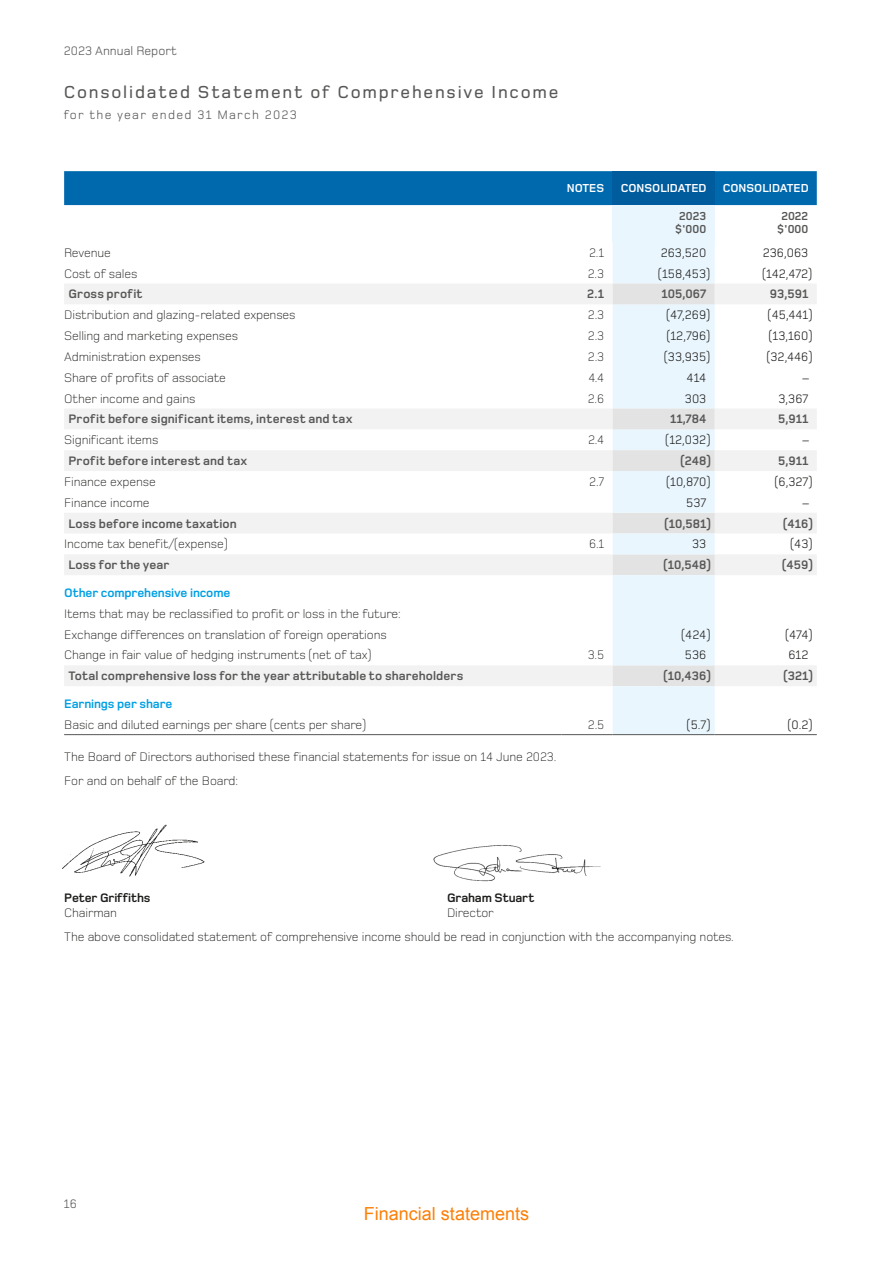
<style>
.page{position:relative;width:893px;height:1263px;background:#fff}
.page>*{position:absolute;margin:0;border:0;box-sizing:border-box;transform-origin:0 0}
.t1{font:500 18px "Foundry Monoline OT3";letter-spacing:.1em;color:#575756}
.t2{font:18px "Arial";color:#fc8008}
.t3{font:300 12.75px/23.5px "Foundry Monoline OT3";letter-spacing:-.01em;color:#1d1d1b}
.t4{font:700 12.75px "Foundry Monoline OT3";letter-spacing:.005em;color:#575756}
.t5{font:12.75px "Foundry Monoline OT3";color:#1d1d1b}
.t6{font:700 12.75px "Foundry Monoline OT3";letter-spacing:-.01em;color:#009fe3}
.t7{font:12.75px "Foundry Monoline OT3";letter-spacing:.1em;color:#575756}
.t8{font:700 12.75px "Foundry Monoline OT3";letter-spacing:-.01em;color:#1d1d1b}
.t9{font:12.75px "Foundry Monoline OT3";color:#575756}
.t10{font:700 12px "Foundry Monoline OT3";color:#fff}
.t11{font:700 12px/13.5px "Foundry Monoline OT3";color:#575756;text-align:center}
</style>
<div class="page">
<div style="left:64px;top:171px;width:753px;height:34px;background:#0069ae"></div>
<div style="left:613px;top:171px;width:102px;height:34px;background:#005c9d"></div>
<div style="left:613px;top:205px;width:102px;height:37px;background:#eaf6fe"></div>
<svg style="left:64px;top:283px;width:549px;height:403px"></svg>
<svg style="left:613px;top:242px;width:204px;height:492px"></svg>
<hr style="left:64px;top:734px;width:498px;height:1px;background:#575756">
<hr style="left:562px;top:734px;width:51px;height:1px;background:#575756">
<hr style="left:613px;top:734px;width:102px;height:1px;background:#575756">
<hr style="left:715px;top:734px;width:102px;height:1px;background:#575756">
<img style="left:62px;top:824px;width:143px;height:53px">
<img style="left:433px;top:845px;width:168px;height:37px">
<p class="t9" style="left:64px;top:42px;width:115px">2023 Annual Report</p>
<h1 class="t1" style="left:64px;top:79px;width:496px">Consolidated Statement of Comprehensive Income</h1>
<p class="t7" style="left:64px;top:106px;width:235px">for the year ended 31 March 2023</p>
<p class="t10" style="left:567px;top:180px;width:39px">NOTES</p>
<p class="t10" style="left:621px;top:180px;width:88px">CONSOLIDATED</p>
<p class="t10" style="left:723px;top:180px;width:88px">CONSOLIDATED</p>
<p class="t11" style="left:675px;top:209px;width:33px">2023 $'000</p>
<p class="t11" style="left:777px;top:209px;width:33px">2022 $'000</p>
<p class="t3" style="left:64px;top:240px;width:48px">Revenue</p>
<p class="t3" style="left:589px;top:240px;width:17px">2.1</p>
<p class="t5" style="left:661px;top:244px;width:47px">263,520</p>
<p class="t5" style="left:763px;top:244px;width:47px">236,063</p>
<p class="t3" style="left:64px;top:261px;width:75px">Cost of sales</p>
<p class="t3" style="left:588px;top:261px;width:18px">2.3</p>
<p class="t5" style="left:658px;top:264px;width:53px">(158,453)</p>
<p class="t5" style="left:762px;top:264px;width:51px">(142,472)</p>
<p class="t4" style="left:68px;top:285px;width:76px">Gross profit</p>
<p class="t4" style="left:587px;top:285px;width:18px">2.1</p>
<p class="t4" style="left:662px;top:285px;width:46px">105,067</p>
<p class="t4" style="left:770px;top:285px;width:40px">93,591</p>
<p class="t3" style="left:64px;top:302px;width:233px">Distribution and glazing-related expenses</p>
<p class="t3" style="left:588px;top:302px;width:18px">2.3</p>
<p class="t5" style="left:666px;top:306px;width:45px">(47,269)</p>
<p class="t5" style="left:768px;top:306px;width:46px">(45,441)</p>
<p class="t3" style="left:64px;top:323px;width:176px">Selling and marketing expenses</p>
<p class="t3" style="left:588px;top:323px;width:18px">2.3</p>
<p class="t5" style="left:667px;top:327px;width:45px">(12,796)</p>
<p class="t5" style="left:769px;top:327px;width:45px">(13,160)</p>
<p class="t3" style="left:64px;top:344px;width:138px">Administration expenses</p>
<p class="t3" style="left:588px;top:344px;width:18px">2.3</p>
<p class="t5" style="left:664px;top:348px;width:47px">(33,935)</p>
<p class="t5" style="left:767px;top:348px;width:47px">(32,446)</p>
<p class="t3" style="left:64px;top:365px;width:163px">Share of profits of associate</p>
<p class="t3" style="left:588px;top:365px;width:17px">4.4</p>
<p class="t5" style="left:687px;top:369px;width:21px">414</p>
<p class="t5" style="left:802px;top:369px;width:9px">–</p>
<p class="t3" style="left:64px;top:386px;width:133px">Other income and gains</p>
<p class="t3" style="left:588px;top:386px;width:18px">2.6</p>
<p class="t5" style="left:685px;top:389px;width:23px">303</p>
<p class="t5" style="left:778px;top:389px;width:31px">3,367</p>
<p class="t4" style="left:68px;top:410px;width:286px">Profit before significant items, interest and tax</p>
<p class="t4" style="left:670px;top:410px;width:38px">11,784</p>
<p class="t4" style="left:778px;top:410px;width:32px">5,911</p>
<p class="t3" style="left:64px;top:427px;width:96px">Significant items</p>
<p class="t3" style="left:588px;top:427px;width:18px">2.4</p>
<p class="t5" style="left:666px;top:431px;width:46px">(12,032)</p>
<p class="t5" style="left:802px;top:431px;width:9px">–</p>
<p class="t4" style="left:68px;top:452px;width:180px">Profit before interest and tax</p>
<p class="t4" style="left:680px;top:452px;width:32px">(248)</p>
<p class="t4" style="left:778px;top:452px;width:32px">5,911</p>
<p class="t3" style="left:64px;top:469px;width:93px">Finance expense</p>
<p class="t3" style="left:589px;top:469px;width:17px">2.7</p>
<p class="t5" style="left:666px;top:473px;width:45px">(10,870)</p>
<p class="t5" style="left:775px;top:473px;width:39px">(6,327)</p>
<p class="t3" style="left:64px;top:490px;width:87px">Finance income</p>
<p class="t5" style="left:686px;top:494px;width:22px">537</p>
<p class="t5" style="left:802px;top:494px;width:9px">–</p>
<p class="t4" style="left:69px;top:515px;width:170px">Loss before income taxation</p>
<p class="t4" style="left:664px;top:515px;width:48px">(10,581)</p>
<p class="t4" style="left:783px;top:515px;width:32px">(416)</p>
<p class="t3" style="left:64px;top:531px;width:165px">Income tax benefit/(expense)</p>
<p class="t3" style="left:589px;top:531px;width:17px">6.1</p>
<p class="t5" style="left:692px;top:535px;width:16px">33</p>
<p class="t5" style="left:790px;top:535px;width:23px">(43)</p>
<p class="t4" style="left:69px;top:556px;width:102px">Loss for the year</p>
<p class="t4" style="left:663px;top:556px;width:49px">(10,548)</p>
<p class="t4" style="left:782px;top:556px;width:33px">(459)</p>
<p class="t6" style="left:64px;top:584px;width:168px">Other comprehensive income</p>
<p class="t3" style="left:64px;top:602px;width:338px;line-height:20.9px">Items that may be reclassified to profit or loss in the future:<br>Exchange differences on translation of foreign operations</p>
<p class="t5" style="left:681px;top:625px;width:30px">(424)</p>
<p class="t5" style="left:785px;top:625px;width:28px">(474)</p>
<p class="t3" style="left:64px;top:642px;width:308px">Change in fair value of hedging instruments (net of tax)</p>
<p class="t3" style="left:588px;top:642px;width:18px">3.5</p>
<p class="t5" style="left:685px;top:646px;width:23px">536</p>
<p class="t5" style="left:788px;top:646px;width:22px">612</p>
<p class="t4" style="left:69px;top:667px;width:396px">Total comprehensive loss for the year attributable to shareholders</p>
<p class="t4" style="left:663px;top:667px;width:49px">(10,436)</p>
<p class="t4" style="left:783px;top:667px;width:32px">(321)</p>
<p class="t6" style="left:64px;top:695px;width:110px">Earnings per share</p>
<p class="t3" style="left:64px;top:712px;width:303px">Basic and diluted earnings per share (cents per share)</p>
<p class="t3" style="left:588px;top:712px;width:18px">2.5</p>
<p class="t5" style="left:687px;top:716px;width:25px">(5.7)</p>
<p class="t5" style="left:788px;top:716px;width:26px">(0.2)</p>
<p class="t3" style="left:64px;top:744px;width:494px">The Board of Directors authorised these financial statements for issue on 14 June 2023.<br>For and on behalf of the Board:</p>
<p class="t8" style="left:64px;top:889px;width:88px">Peter Griffiths</p>
<p class="t8" style="left:447px;top:889px;width:89px">Graham Stuart</p>
<p class="t3" style="left:64px;top:900px;width:54px">Chairman</p>
<p class="t3" style="left:64px;top:900px;width:671px;text-indent:383px">Director<br>The above consolidated statement of comprehensive income should be read in conjunction with the accompanying notes.</p>
<p class="t7" style="left:64px;top:1195px;width:14px">16</p>
<h1 class="t2" style="left:364px;top:1201px;width:167px">Financial statements</h1>
</div>
